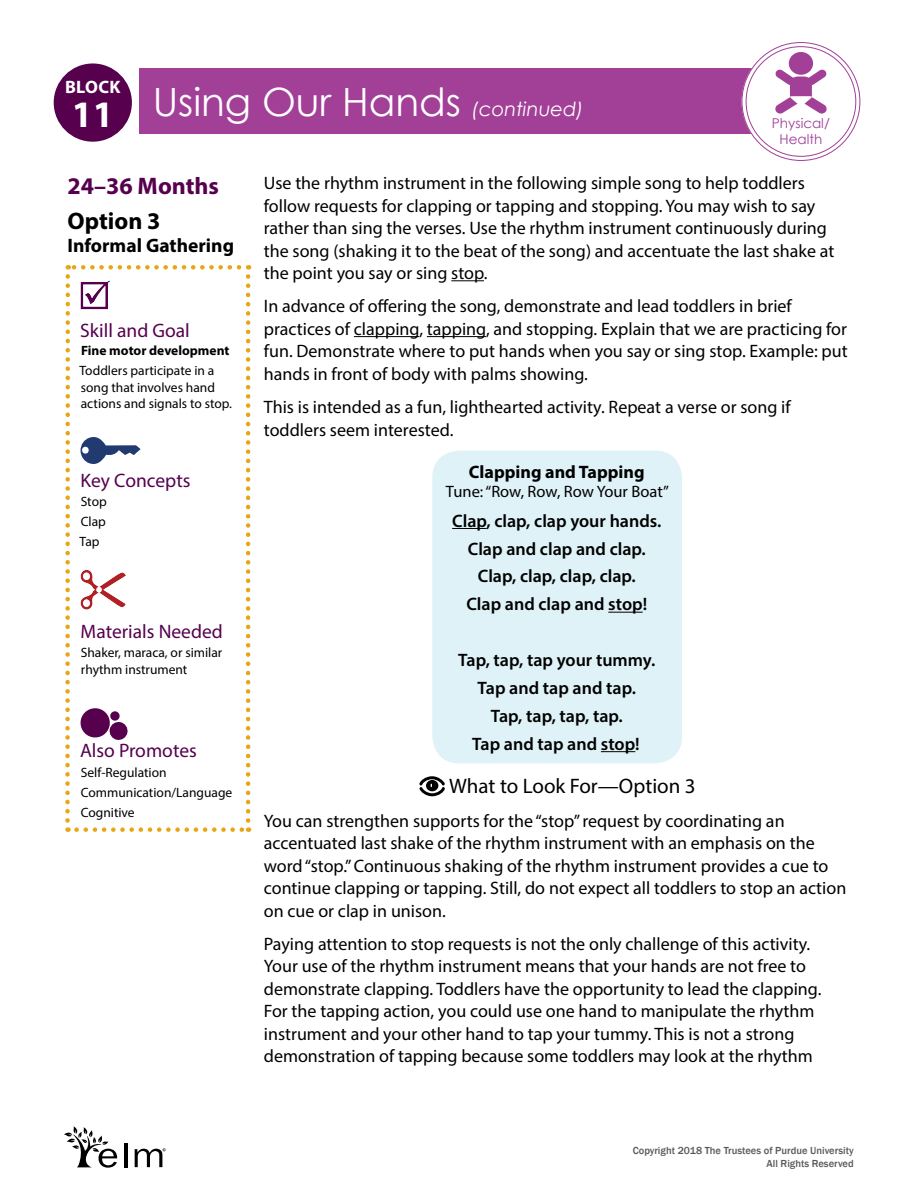
<style>
.page{position:relative;width:918px;height:1188px;background:#fff}
.page>*{position:absolute;margin:0;border:0;box-sizing:border-box;transform-origin:0 0}
.t1{font:39px "Century Gothic";color:#fff}
._1-07_I-T_Age{font:700 24px "Myriad Pro";color:#56004e}
._1-11_I-T_Option_Sub{font:700 24px "Myriad Pro";color:#000}
._4-MISC_What_to_Look{font:21px "Myriad Pro";color:#000}
._2-01_Sidebar_Subhea{font:19.5px "Myriad Pro";color:#56004e}
._1-08_Group_Size{font:700 19.5px "Myriad Pro";color:#000}
._3-13_IT_Body{font:18px/22.5px "Myriad Pro";color:#000}
.t2{font:600 18px "Myriad Pro";color:#000}
._3-IT_MISC_Song_Titl{font:700 18px "Myriad Pro";color:#000}
.t3{font:700 18px "Myriad Pro";letter-spacing:.02em;color:#fff}
._3-IT_MISC_Song_Acti{font:16.5px "Myriad Pro";color:#000}
._2-05_I-T_Sidebar_Bo{font:13.5px/16.5px "Myriad Pro";color:#000}
._2-02_Learning_Goal{font:13.5px/16.5px "Myriad Pro";color:#000}
._2-02a_Skill{font:700 13.5px "Myriad Pro";color:#000}
.t4{font:13.5px/16.2px "Century Gothic";color:#a23f97;text-align:center}
._2-08_I-T_Key_Concep{font:13.5px "Myriad Pro";color:#000}
.t5{font:500 10.5px/12.6px "Franklin Gothic";color:#58595b;text-align:right}
.s1{font-style:italic;font-size:19.5px}
</style>
<div class="page">
<div style="left:140px;top:68px;width:616px;height:66px;background:#a23f97"></div>
<div style="left:744px;top:45px;width:114px;height:113px;background:#fff;border-radius:50%"></div>
<div style="left:742px;top:42px;width:118px;height:119px;border:5px solid #fff;border-radius:50%"></div>
<div style="left:54px;top:63px;width:78px;height:79px;background:#56004e;border-radius:50%"></div>
<svg style="left:775px;top:69px;width:52px;height:45px"></svg>
<div style="left:789px;top:52px;width:24px;height:23px;background:#a23f97;border-radius:50%"></div>
<svg style="left:81px;top:280px;width:29px;height:29px"></svg>
<svg style="left:81px;top:437px;width:60px;height:27px"></svg>
<svg style="left:81px;top:570px;width:45px;height:40px"></svg>
<svg style="left:81px;top:708px;width:47px;height:32px"></svg>
<svg style="left:77px;top:827px;width:172px;height:5px"></svg>
<svg style="left:246px;top:265px;width:4px;height:556px"></svg>
<svg style="left:68px;top:265px;width:171px;height:5px"></svg>
<svg style="left:65px;top:276px;width:5px;height:556px"></svg>
<hr style="left:451px;top:280px;width:33px;height:1px;background:#000">
<hr style="left:354px;top:336px;width:65px;height:1px;background:#000">
<hr style="left:427px;top:336px;width:59px;height:1px;background:#000">
<div style="left:432px;top:451px;width:250px;height:312px;background:#dff2f7;border-radius:27px"></div>
<hr style="left:452px;top:528px;width:34px;height:1px;background:#000">
<hr style="left:608px;top:612px;width:35px;height:1px;background:#000">
<hr style="left:601px;top:751px;width:34px;height:1px;background:#000">
<svg style="left:419px;top:776px;width:26px;height:20px"></svg>
<hr style="left:124px;top:1143px;width:3px;height:24px;background:#000">
<svg style="left:64px;top:1126px;width:53px;height:42px"></svg>
<svg style="left:135px;top:1148px;width:31px;height:19px"></svg>
<p class="t3" style="left:65px;top:75px;width:57px">BLOCK</p>
<h1 class="t1" style="left:72px;top:75px;width:513px"><sub>11</sub> Using Our Hands <span class="s1">(continued)</span></h1>
<p class="t4" style="left:772px;top:115px;width:59px">Physical/<br>Health</p>
<h1 class="_1-07_I-T_Age" style="left:68px;top:170px;width:153px">24–36 Months</h1>
<p class="_1-11_I-T_Option_Sub" style="left:68px;top:205px;width:95px">Option 3</p>
<h2 class="_1-08_Group_Size" style="left:68px;top:232px;width:168px">Informal Gathering</h2>
<p class="_2-01_Sidebar_Subhea" style="left:80px;top:319px;width:111px">Skill and Goal</p>
<p class="_2-02a_Skill" style="left:81px;top:342px;width:150px">Fine motor development</p>
<p class="_2-02_Learning_Goal" style="left:80px;top:362px;width:154px">Toddlers participate in a song that involves hand actions and signals to stop.</p>
<p class="_2-01_Sidebar_Subhea" style="left:81px;top:468px;width:111px">Key Concepts</p>
<p class="_2-08_I-T_Key_Concep" style="left:81px;top:493px;width:28px">Stop</p>
<p class="_2-08_I-T_Key_Concep" style="left:81px;top:513px;width:27px">Clap</p>
<p class="_2-08_I-T_Key_Concep" style="left:80px;top:533px;width:22px">Tap</p>
<p class="_2-01_Sidebar_Subhea" style="left:81px;top:619px;width:144px">Materials Needed</p>
<p class="_2-05_I-T_Sidebar_Bo" style="left:81px;top:644px;width:143px">Shaker, maraca, or similar rhythm instrument</p>
<p class="_2-01_Sidebar_Subhea" style="left:80px;top:739px;width:118px">Also Promotes</p>
<p class="_2-05_I-T_Sidebar_Bo" style="left:81px;top:764px;width:88px">Self-Regulation</p>
<p class="_2-05_I-T_Sidebar_Bo" style="left:81px;top:784px;width:153px">Communication/Language</p>
<p class="_2-05_I-T_Sidebar_Bo" style="left:81px;top:804px;width:55px">Cognitive</p>
<p class="_3-13_IT_Body" style="left:264px;top:171px;width:572px">Use the rhythm instrument in the following simple song to help toddlers follow requests for clapping or tapping and stopping. You may wish to say rather than sing the verses. Use the rhythm instrument continuously during the song (shaking it to the beat of the song) and accentuate the last shake at the point you say or sing stop.</p>
<p class="_3-13_IT_Body" style="left:264px;top:295px;width:585px">In advance of offering the song, demonstrate and lead toddlers in brief practices of clapping, tapping, and stopping. Explain that we are practicing for fun. Demonstrate where to put hands when you say or sing stop. Example: put hands in front of body with palms showing.</p>
<p class="_3-13_IT_Body" style="left:264px;top:396px;width:528px">This is intended as a fun, lighthearted activity. Repeat a verse or song if toddlers seem interested.</p>
<p class="_3-IT_MISC_Song_Titl" style="left:469px;top:460px;width:177px">Clapping and Tapping</p>
<p class="_3-IT_MISC_Song_Acti" style="left:446px;top:482px;width:225px">Tune: “Row, Row, Row Your Boat”</p>
<p class="t2" style="left:452px;top:509px;width:211px">Clap, clap, clap your hands.</p>
<p class="t2" style="left:468px;top:537px;width:179px">Clap and clap and clap.</p>
<p class="t2" style="left:478px;top:565px;width:159px">Clap, clap, clap, clap.</p>
<p class="t2" style="left:466px;top:593px;width:182px">Clap and clap and stop!</p>
<p class="t2" style="left:458px;top:649px;width:199px">Tap, tap, tap your tummy.</p>
<p class="t2" style="left:478px;top:677px;width:160px">Tap and tap and tap.</p>
<p class="t2" style="left:491px;top:704px;width:133px">Tap, tap, tap, tap.</p>
<p class="t2" style="left:472px;top:732px;width:169px">Tap and tap and stop!</p>
<p class="_4-MISC_What_to_Look" style="left:449px;top:773px;width:248px">What to Look For—Option 3</p>
<p class="_3-13_IT_Body" style="left:264px;top:809px;width:584px">You can strengthen supports for the “stop” request by coordinating an accentuated last shake of the rhythm instrument with an emphasis on the word “stop.” Continuous shaking of the rhythm instrument provides a cue to continue clapping or tapping. Still, do not expect all toddlers to stop an action on cue or clap in unison.</p>
<p class="_3-13_IT_Body" style="left:264px;top:932px;width:559px">Paying attention to stop requests is not the only challenge of this activity.<br>Your use of the rhythm instrument means that your hands are not free to demonstrate clapping. Toddlers have the opportunity to lead the clapping.<br>For the tapping action, you could use one hand to manipulate the rhythm instrument and your other hand to tap your tummy. This is not a strong demonstration of tapping because some toddlers may look at the rhythm</p>
<p class="t5" style="left:633px;top:1145px;width:223px">Copyright 2018 The Trustees of Purdue University<br>All Rights Reserved</p>
</div>
